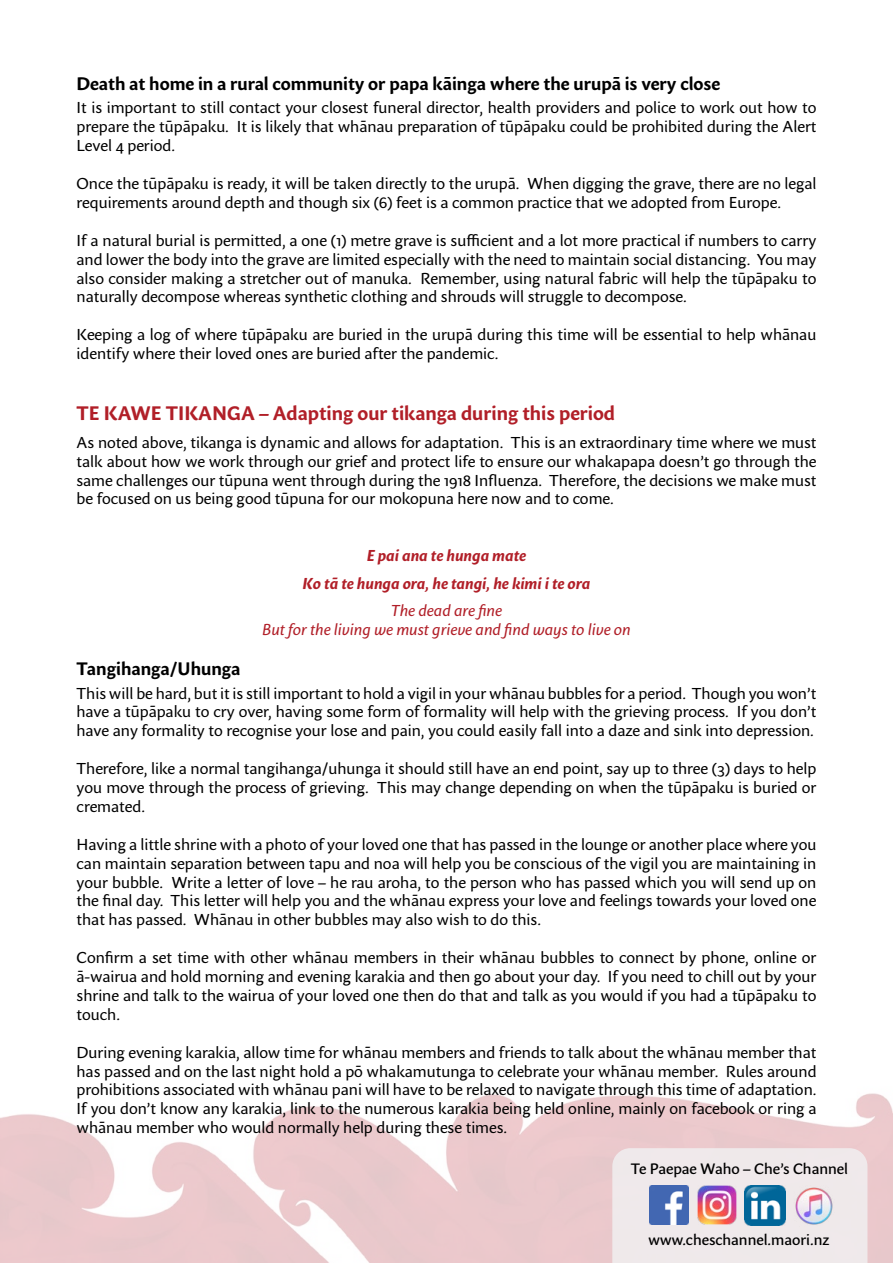
<style>
.page{position:relative;width:893px;height:1263px;background:#fff}
.page>*{position:absolute;margin:0;border:0;box-sizing:border-box;transform-origin:0 0}
.t1{font:700 19.5px "Sharik Sans";color:#b11f28}
.t2{font:700 18px "Sharik Sans";color:#000}
.t3{font:15.75px/18.9px "Sharik Sans";color:#000;text-align:justify}
.t4{font:italic 15.75px/18.9px "Sharik Sans";color:#b11f28;text-align:center}
.t5{font:italic 700 15.75px/27.5px "Sharik Sans";color:#b11f28;text-align:center}
.t6{font:500 15px "Sharik Sans";color:#000}
</style>
<div class="page">
<img style="left:0;top:1093px;width:893px;height:170px">
<div style="left:612px;top:1148px;width:255px;height:115px;background:#efe9eb"></div>
<img style="left:745px;top:1185px;width:40px;height:40px">
<img style="left:793px;top:1185px;width:41px;height:41px">
<img style="left:697px;top:1185px;width:39px;height:39px">
<img style="left:649px;top:1185px;width:39px;height:39px">
<p class="t2" style="left:77px;top:71px;width:645px">Death at home in a rural community or papa kāinga where the urupā is very close</p>
<p class="t3" style="left:77px;top:98px;width:741px">It is important to still contact your closest funeral director, health providers and police to work out how to prepare the tūpāpaku. It is likely that whānau preparation of tūpāpaku could be prohibited during the Alert Level 4 period.</p>
<p class="t3" style="left:77px;top:174px;width:741px">Once the tūpāpaku is ready, it will be taken directly to the urupā. When digging the grave, there are no legal requirements around depth and though six (6) feet is a common practice that we adopted from Europe.</p>
<p class="t3" style="left:77px;top:230px;width:741px">If a natural burial is permitted, a one (1) metre grave is sufficient and a lot more practical if numbers to carry and lower the body into the grave are limited especially with the need to maintain social distancing. You may also consider making a stretcher out of manuka. Remember, using natural fabric will help the tūpāpaku to naturally decompose whereas synthetic clothing and shrouds will struggle to decompose.</p>
<p class="t3" style="left:77px;top:325px;width:741px">Keeping a log of where tūpāpaku are buried in the urupā during this time will be essential to help whānau identify where their loved ones are buried after the pandemic.</p>
<p class="t1" style="left:77px;top:399px;width:540px">TE KAWE TIKANGA – Adapting our tikanga during this period</p>
<p class="t3" style="left:77px;top:432px;width:741px">As noted above, tikanga is dynamic and allows for adaptation. This is an extraordinary time where we must talk about how we work through our grief and protect life to ensure our whakapapa doesn’t go through the same challenges our tūpuna went through during the 1918 Influenza. Therefore, the decisions we make must be focused on us being good tūpuna for our mokopuna here now and to come.</p>
<p class="t5" style="left:303px;top:541px;width:289px">E pai ana te hunga mate<br>Ko tā te hunga ora, he tangi, he kimi i te ora</p>
<p class="t4" style="left:262px;top:600px;width:370px">The dead are fine<br>But for the living we must grieve and find ways to live on</p>
<p class="t2" style="left:77px;top:656px;width:165px">Tangihanga/Uhunga</p>
<p class="t3" style="left:77px;top:683px;width:741px">This will be hard, but it is still important to hold a vigil in your whānau bubbles for a period. Though you won’t have a tūpāpaku to cry over, having some form of formality will help with the grieving process. If you don’t have any formality to recognise your lose and pain, you could easily fall into a daze and sink into depression.</p>
<p class="t3" style="left:77px;top:759px;width:741px">Therefore, like a normal tangihanga/uhunga it should still have an end point, say up to three (3) days to help you move through the process of grieving. This may change depending on when the tūpāpaku is buried or cremated.</p>
<p class="t3" style="left:77px;top:834px;width:741px">Having a little shrine with a photo of your loved one that has passed in the lounge or another place where you can maintain separation between tapu and noa will help you be conscious of the vigil you are maintaining in your bubble. Write a letter of love – he rau aroha, to the person who has passed which you will send up on the final day. This letter will help you and the whānau express your love and feelings towards your loved one that has passed. Whānau in other bubbles may also wish to do this.</p>
<p class="t3" style="left:77px;top:948px;width:741px">Confirm a set time with other whānau members in their whānau bubbles to connect by phone, online or ā-wairua and hold morning and evening karakia and then go about your day. If you need to chill out by your shrine and talk to the wairua of your loved one then do that and talk as you would if you had a tūpāpaku to touch.</p>
<p class="t3" style="left:77px;top:1042px;width:741px">During evening karakia, allow time for whānau members and friends to talk about the whānau member that has passed and on the last night hold a pō whakamutunga to celebrate your whānau member. Rules around prohibitions associated with whānau pani will have to be relaxed to navigate through this time of adaptation.<br>If you don’t know any karakia, link to the numerous karakia being held online, mainly on facebook or ring a whānau member who would normally help during these times.</p>
<p class="t6" style="left:631px;top:1158px;width:219px">Te Paepae Waho – Che’s Channel</p>
<p class="t6" style="left:648px;top:1229px;width:183px">www.cheschannel.maori.nz</p>
</div>
